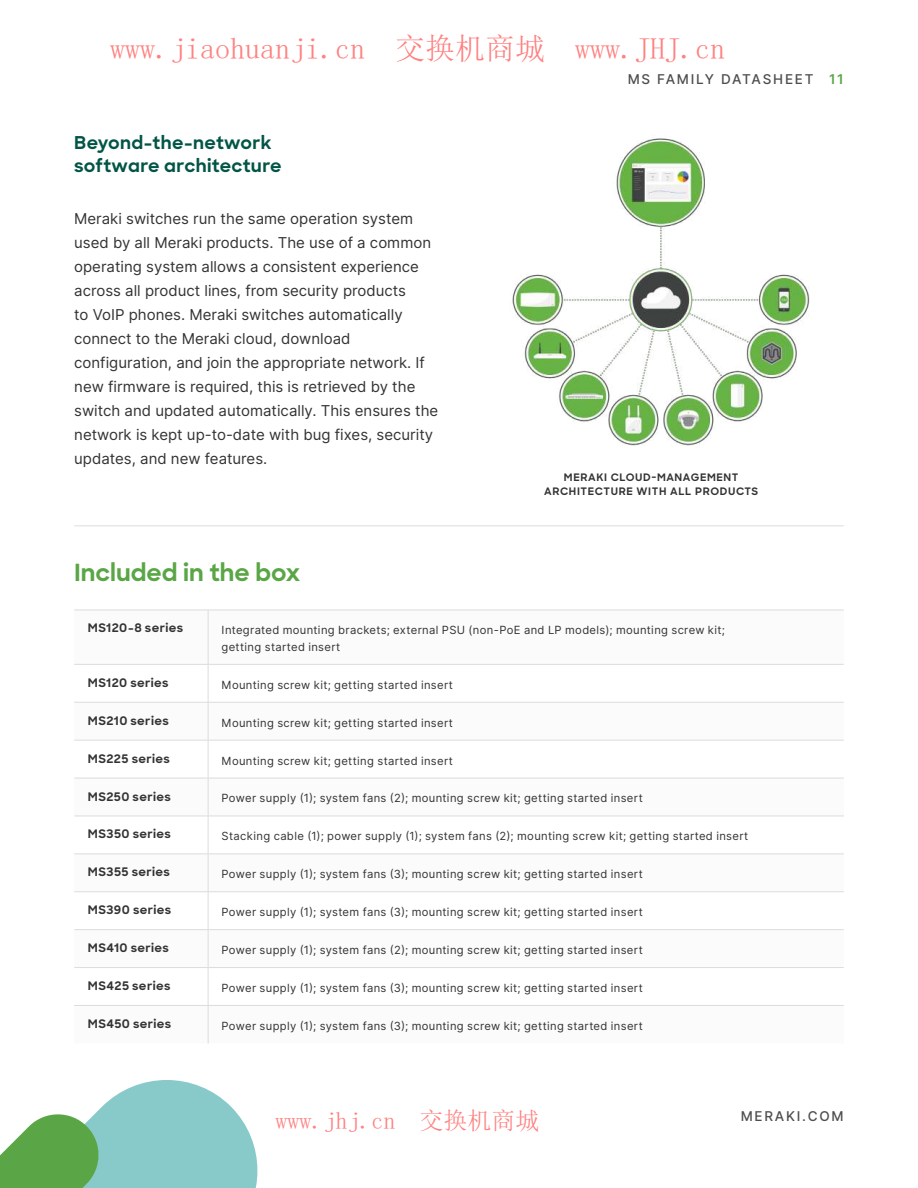
<style>
.page{position:relative;width:918px;height:1188px;background:#fff}
.page>*{position:absolute;margin:0;border:0;box-sizing:border-box;transform-origin:0 0}
.t1{font:30px "Sim Sun";color:rgb(255 0 0/.5)}
.t2{font:700 24px "Sharp Sans";color:#5aa646}
.t3{font:24px "Sim Sun";color:rgb(255 0 0/.5)}
.t4{font:700 18px/24px "Sharp Sans";letter-spacing:.015em;color:#025546}
.t5{font:15px/24px "Inter";color:#333}
.t6{font:500 13.5px "Inter";letter-spacing:.13em;color:#4d4d4d}
.t7{font:700 12px "Sharp Sans";letter-spacing:.035em;color:#333}
.t8{font:11.25px/16.5px "Inter";letter-spacing:.03em;color:#333}
.t9{font:700 10.5px/13.5px "Sharp Sans";letter-spacing:.06em;color:#333;text-align:center}
.s1{font-weight:600;color:#5aa646}
</style>
<div class="page">
<hr style="left:74px;top:525px;width:770px;height:1px;background:#e8e8e8">
<svg style="left:0;top:1080px;width:258px;height:108px"></svg>
<svg style="left:74px;top:611px;width:770px;height:432px"></svg>
<hr style="left:74px;top:610px;width:134px;height:1px;background:#dcdcdd">
<hr style="left:208px;top:610px;width:636px;height:1px;background:#dcdcdd">
<hr style="left:208px;top:610px;width:1px;height:54px;background:#dcdcdd">
<hr style="left:74px;top:664px;width:134px;height:1px;background:#dcdcdd">
<hr style="left:208px;top:664px;width:636px;height:1px;background:#dcdcdd">
<hr style="left:208px;top:665px;width:1px;height:37px;background:#dcdcdd">
<hr style="left:74px;top:702px;width:134px;height:1px;background:#dcdcdd">
<hr style="left:208px;top:702px;width:636px;height:1px;background:#dcdcdd">
<hr style="left:208px;top:702px;width:1px;height:38px;background:#dcdcdd">
<hr style="left:74px;top:740px;width:134px;height:1px;background:#dcdcdd">
<hr style="left:208px;top:740px;width:636px;height:1px;background:#dcdcdd">
<hr style="left:208px;top:740px;width:1px;height:38px;background:#dcdcdd">
<hr style="left:74px;top:778px;width:134px;height:1px;background:#dcdcdd">
<hr style="left:208px;top:778px;width:636px;height:1px;background:#dcdcdd">
<hr style="left:208px;top:778px;width:1px;height:38px;background:#dcdcdd">
<hr style="left:74px;top:816px;width:134px;height:1px;background:#dcdcdd">
<hr style="left:208px;top:816px;width:636px;height:1px;background:#dcdcdd">
<hr style="left:208px;top:816px;width:1px;height:38px;background:#dcdcdd">
<hr style="left:74px;top:854px;width:134px;height:1px;background:#dcdcdd">
<hr style="left:208px;top:854px;width:636px;height:1px;background:#dcdcdd">
<hr style="left:208px;top:854px;width:1px;height:38px;background:#dcdcdd">
<hr style="left:74px;top:892px;width:134px;height:1px;background:#dcdcdd">
<hr style="left:208px;top:892px;width:636px;height:1px;background:#dcdcdd">
<hr style="left:208px;top:892px;width:1px;height:37px;background:#dcdcdd">
<hr style="left:74px;top:929px;width:134px;height:1px;background:#dcdcdd">
<hr style="left:208px;top:929px;width:636px;height:1px;background:#dcdcdd">
<hr style="left:208px;top:930px;width:1px;height:37px;background:#dcdcdd">
<hr style="left:74px;top:967px;width:134px;height:1px;background:#dcdcdd">
<hr style="left:208px;top:967px;width:636px;height:1px;background:#dcdcdd">
<hr style="left:208px;top:968px;width:1px;height:37px;background:#dcdcdd">
<hr style="left:74px;top:1005px;width:134px;height:1px;background:#dcdcdd">
<hr style="left:208px;top:1005px;width:636px;height:1px;background:#dcdcdd">
<hr style="left:208px;top:1006px;width:1px;height:37px;background:#dcdcdd">
<img style="left:512px;top:138px;width:298px;height:308px">
<h1 class="t1" style="left:110px;top:34px;width:616px">www.jiaohuanji.cn 交换机商城 www.JHJ.cn</h1>
<h3 class="t4" style="left:74px;top:129px;width:209px">Beyond-the-network software architecture</h3>
<p class="t5" style="left:74px;top:206px;width:366px">Meraki switches run the same operation system used by all Meraki products. The use of a common operating system allows a consistent experience across all product lines, from security products<br>to VoIP phones. Meraki switches automatically connect to the Meraki cloud, download configuration, and join the appropriate network. If new firmware is required, this is retrieved by the switch and updated automatically. This ensures the network is kept up-to-date with bug fixes, security updates, and new features.</p>
<h2 class="t2" style="left:74px;top:555px;width:227px">Included in the box</h2>
<p class="t6" style="left:628px;top:70px;width:218px">MS FAMILY DATASHEET <span class="s1">11</span></p>
<p class="t9" style="left:544px;top:470px;width:216px">MERAKI CLOUD-MANAGEMENT<br>ARCHITECTURE WITH ALL PRODUCTS</p>
<p class="t7" style="left:88px;top:619px;width:97px">MS120-8 series</p>
<p class="t8" style="left:222px;top:622px;width:505px">Integrated mounting brackets; external PSU (non-PoE and LP models); mounting screw kit; getting started insert</p>
<p class="t7" style="left:88px;top:674px;width:82px">MS120 series</p>
<p class="t8" style="left:222px;top:676px;width:233px">Mounting screw kit; getting started insert</p>
<p class="t7" style="left:88px;top:712px;width:83px">MS210 series</p>
<p class="t8" style="left:222px;top:714px;width:233px">Mounting screw kit; getting started insert</p>
<p class="t7" style="left:88px;top:749px;width:84px">MS225 series</p>
<p class="t8" style="left:222px;top:752px;width:233px">Mounting screw kit; getting started insert</p>
<p class="t7" style="left:88px;top:787px;width:85px">MS250 series</p>
<p class="t8" style="left:222px;top:790px;width:423px">Power supply (1); system fans (2); mounting screw kit; getting started insert</p>
<p class="t7" style="left:88px;top:825px;width:85px">MS350 series</p>
<p class="t8" style="left:222px;top:828px;width:528px">Stacking cable (1); power supply (1); system fans (2); mounting screw kit; getting started insert</p>
<p class="t7" style="left:88px;top:863px;width:84px">MS355 series</p>
<p class="t8" style="left:222px;top:866px;width:423px">Power supply (1); system fans (3); mounting screw kit; getting started insert</p>
<p class="t7" style="left:88px;top:901px;width:85px">MS390 series</p>
<p class="t8" style="left:222px;top:904px;width:423px">Power supply (1); system fans (3); mounting screw kit; getting started insert</p>
<p class="t7" style="left:88px;top:939px;width:83px">MS410 series</p>
<p class="t8" style="left:222px;top:941px;width:423px">Power supply (1); system fans (2); mounting screw kit; getting started insert</p>
<p class="t7" style="left:88px;top:977px;width:84px">MS425 series</p>
<p class="t8" style="left:222px;top:979px;width:423px">Power supply (1); system fans (3); mounting screw kit; getting started insert</p>
<p class="t7" style="left:88px;top:1015px;width:85px">MS450 series</p>
<p class="t8" style="left:222px;top:1017px;width:423px">Power supply (1); system fans (3); mounting screw kit; getting started insert</p>
<h2 class="t3" style="left:275px;top:1108px;width:265px">www.jhj.cn 交换机商城</h2>
<p class="t6" style="left:741px;top:1106px;width:105px">MERAKI.COM</p>
</div>
